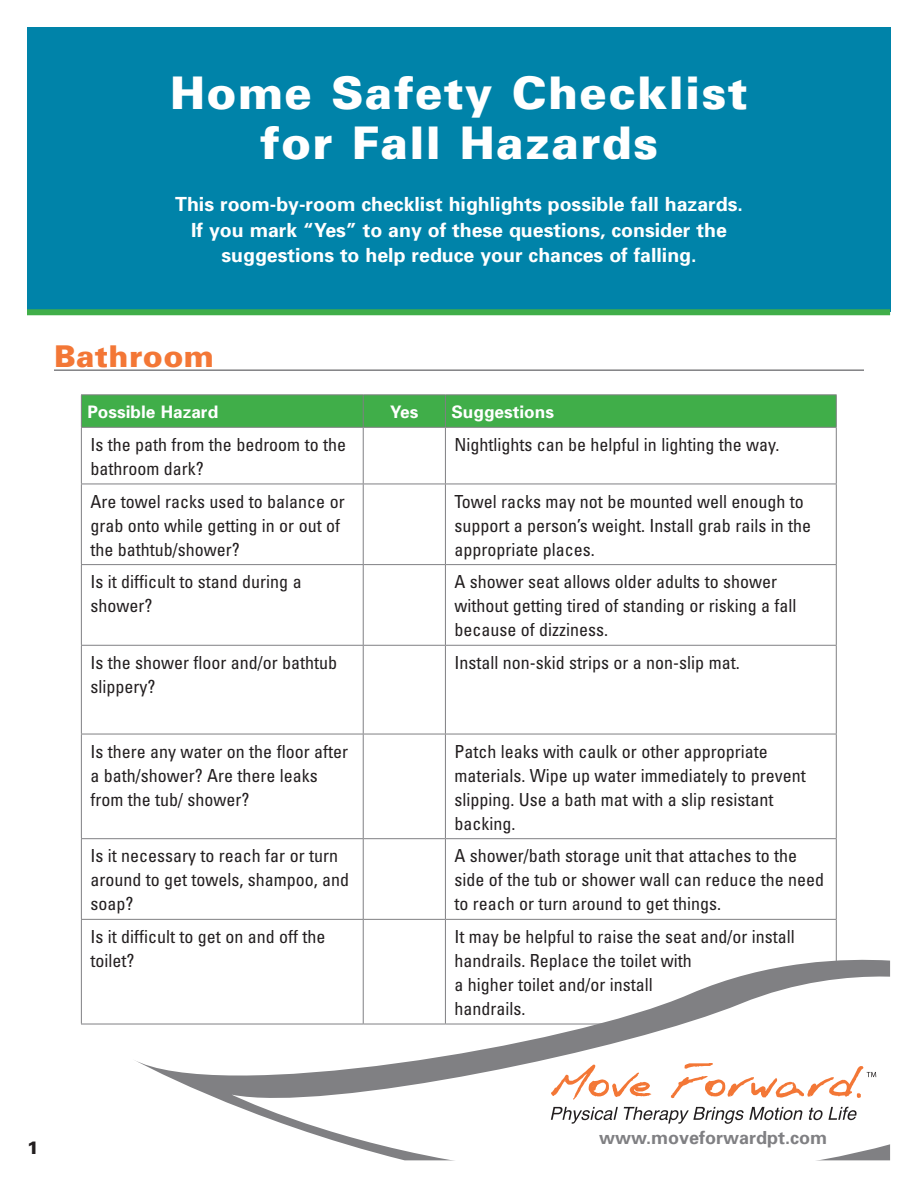
<style>
.page{position:relative;width:918px;height:1188px;background:#fff}
.page>*{position:absolute;margin:0;border:0;box-sizing:border-box;transform-origin:0 0}
.t1{font:900 45px/49.5px "Univers";letter-spacing:.03em;color:#fff;text-align:center}
.subheads{font:900 30px "Univers";letter-spacing:.015em;color:#f37736}
.text{font:700 19.5px "Univers";color:#fff}
.text-2{font:condensed 18px/24px "Univers";color:#231f20}
.t2{font:700 18px "Univers";color:#808083}
.t3{font:900 18px "Univers";color:#231f20}
.subsub_head{font:700 17.25px "Univers";color:#fff}
</style>
<div class="page">
<div style="left:82px;top:395px;width:754px;height:32px;background:#40ae49"></div>
<hr style="left:81px;top:394px;width:282px;height:1px;background:#808083">
<hr style="left:81px;top:395px;width:1px;height:32px;background:#808083">
<hr style="left:363px;top:394px;width:82px;height:1px;background:#808083">
<hr style="left:363px;top:395px;width:1px;height:32px;background:#808083">
<hr style="left:445px;top:394px;width:392px;height:1px;background:#808083">
<hr style="left:445px;top:395px;width:1px;height:32px;background:#808083">
<hr style="left:836px;top:395px;width:1px;height:32px;background:#808083">
<hr style="left:81px;top:428px;width:1px;height:56px;background:#808083">
<hr style="left:363px;top:428px;width:1px;height:56px;background:#808083">
<hr style="left:445px;top:428px;width:1px;height:56px;background:#808083">
<hr style="left:836px;top:428px;width:1px;height:56px;background:#808083">
<hr style="left:81px;top:484px;width:1px;height:80px;background:#808083">
<hr style="left:363px;top:484px;width:1px;height:80px;background:#808083">
<hr style="left:445px;top:484px;width:1px;height:80px;background:#808083">
<hr style="left:836px;top:484px;width:1px;height:80px;background:#808083">
<hr style="left:81px;top:565px;width:1px;height:80px;background:#808083">
<hr style="left:363px;top:565px;width:1px;height:80px;background:#808083">
<hr style="left:445px;top:565px;width:1px;height:80px;background:#808083">
<hr style="left:836px;top:565px;width:1px;height:80px;background:#808083">
<hr style="left:81px;top:646px;width:1px;height:88px;background:#808083">
<hr style="left:363px;top:646px;width:1px;height:88px;background:#808083">
<hr style="left:445px;top:646px;width:1px;height:88px;background:#808083">
<hr style="left:836px;top:646px;width:1px;height:88px;background:#808083">
<hr style="left:81px;top:734px;width:1px;height:104px;background:#808083">
<hr style="left:363px;top:734px;width:1px;height:104px;background:#808083">
<hr style="left:445px;top:734px;width:1px;height:104px;background:#808083">
<hr style="left:836px;top:734px;width:1px;height:104px;background:#808083">
<hr style="left:81px;top:839px;width:1px;height:80px;background:#808083">
<hr style="left:363px;top:839px;width:1px;height:80px;background:#808083">
<hr style="left:445px;top:839px;width:1px;height:80px;background:#808083">
<hr style="left:836px;top:839px;width:1px;height:80px;background:#808083">
<hr style="left:81px;top:920px;width:1px;height:104px;background:#808083">
<hr style="left:363px;top:920px;width:1px;height:104px;background:#808083">
<hr style="left:445px;top:920px;width:1px;height:104px;background:#808083">
<hr style="left:836px;top:920px;width:1px;height:104px;background:#808083">
<hr style="left:81px;top:1024px;width:282px;height:1px;background:#808083">
<hr style="left:81px;top:427px;width:282px;height:1px;background:#808083">
<hr style="left:363px;top:427px;width:82px;height:1px;background:#808083">
<hr style="left:445px;top:427px;width:392px;height:1px;background:#808083">
<hr style="left:81px;top:484px;width:282px;height:1px;background:#808083">
<hr style="left:363px;top:484px;width:82px;height:1px;background:#808083">
<hr style="left:445px;top:484px;width:392px;height:1px;background:#808083">
<hr style="left:81px;top:564px;width:282px;height:1px;background:#808083">
<hr style="left:363px;top:564px;width:82px;height:1px;background:#808083">
<hr style="left:445px;top:564px;width:392px;height:1px;background:#808083">
<hr style="left:81px;top:645px;width:282px;height:1px;background:#808083">
<hr style="left:363px;top:645px;width:82px;height:1px;background:#808083">
<hr style="left:445px;top:645px;width:392px;height:1px;background:#808083">
<hr style="left:81px;top:734px;width:282px;height:1px;background:#808083">
<hr style="left:363px;top:734px;width:82px;height:1px;background:#808083">
<hr style="left:445px;top:734px;width:392px;height:1px;background:#808083">
<hr style="left:81px;top:838px;width:282px;height:1px;background:#808083">
<hr style="left:363px;top:838px;width:82px;height:1px;background:#808083">
<hr style="left:445px;top:838px;width:392px;height:1px;background:#808083">
<hr style="left:81px;top:919px;width:282px;height:1px;background:#808083">
<hr style="left:363px;top:919px;width:82px;height:1px;background:#808083">
<hr style="left:445px;top:919px;width:392px;height:1px;background:#808083">
<hr style="left:54px;top:369px;width:810px;height:2px;background:#808083">
<div style="left:27px;top:27px;width:863px;height:285px;background:#0083a9"></div>
<div style="left:27px;top:309px;width:863px;height:6px;background:#40ae49"></div>
<svg style="left:132px;top:958px;width:705px;height:147px"></svg>
<svg style="left:232px;top:959px;width:659px;height:202px"></svg>
<svg style="left:551px;top:1065px;width:100px;height:35px"></svg>
<svg style="left:551px;top:1107px;width:67px;height:17px"></svg>
<svg style="left:624px;top:1107px;width:178px;height:17px"></svg>
<svg style="left:809px;top:1107px;width:48px;height:13px"></svg>
<svg style="left:671px;top:1063px;width:205px;height:35px"></svg>
<p class="t1" style="left:170px;top:67px;width:579px">Home Safety Checklist for Fall Hazards</p>
<p class="text" style="left:175px;top:192px;width:569px">This room-by-room checklist highlights possible fall hazards.</p>
<p class="text" style="left:191px;top:217px;width:537px">If you mark “Yes” to any of these questions, consider the</p>
<p class="text" style="left:221px;top:243px;width:477px">suggestions to help reduce your chances of falling.</p>
<p class="subheads" style="left:54px;top:338px;width:161px">Bathroom</p>
<p class="subsub_head" style="left:87px;top:401px;width:132px">Possible Hazard</p>
<p class="subsub_head" style="left:390px;top:401px;width:30px">Yes</p>
<p class="subsub_head" style="left:451px;top:401px;width:104px">Suggestions</p>
<p class="text-2" style="left:90px;top:432px;width:257px">Is the path from the bedroom to the bathroom dark?</p>
<p class="text-2" style="left:454px;top:432px;width:327px">Nightlights can be helpful in lighting the way.</p>
<p class="text-2" style="left:90px;top:489px;width:256px">Are towel racks used to balance or grab onto while getting in or out of the bathtub/shower?</p>
<p class="text-2" style="left:454px;top:489px;width:358px">Towel racks may not be mounted well enough to support a person’s weight. Install grab rails in the appropriate places.</p>
<p class="text-2" style="left:90px;top:569px;width:213px">Is it difficult to stand during a shower?</p>
<p class="text-2" style="left:454px;top:569px;width:344px">A shower seat allows older adults to shower without getting tired of standing or risking a fall because of dizziness.</p>
<p class="text-2" style="left:90px;top:650px;width:248px">Is the shower floor and/or bathtub slippery?</p>
<p class="text-2" style="left:454px;top:650px;width:287px">Install non-skid strips or a non-slip mat.</p>
<p class="text-2" style="left:90px;top:739px;width:259px">Is there any water on the floor after a bath/shower? Are there leaks from the tub/ shower?</p>
<p class="text-2" style="left:454px;top:739px;width:353px">Patch leaks with caulk or other appropriate materials. Wipe up water immediately to prevent slipping. Use a bath mat with a slip resistant backing.</p>
<p class="text-2" style="left:90px;top:843px;width:260px">Is it necessary to reach far or turn around to get towels, shampoo, and soap?</p>
<p class="text-2" style="left:454px;top:843px;width:371px">A shower/bath storage unit that attaches to the side of the tub or shower wall can reduce the need to reach or turn around to get things.</p>
<p class="text-2" style="left:90px;top:924px;width:237px">Is it difficult to get on and off the toilet?</p>
<p class="text-2" style="left:454px;top:924px;width:342px">It may be helpful to raise the seat and/or install handrails. Replace the toilet with<br>a higher toilet and/or install<br>handrails.</p>
<p class="t3" style="left:27px;top:1136px;width:14px">1</p>
<p class="t2" style="left:599px;top:1126px;width:230px">www.moveforwardpt.com</p>
</div>
